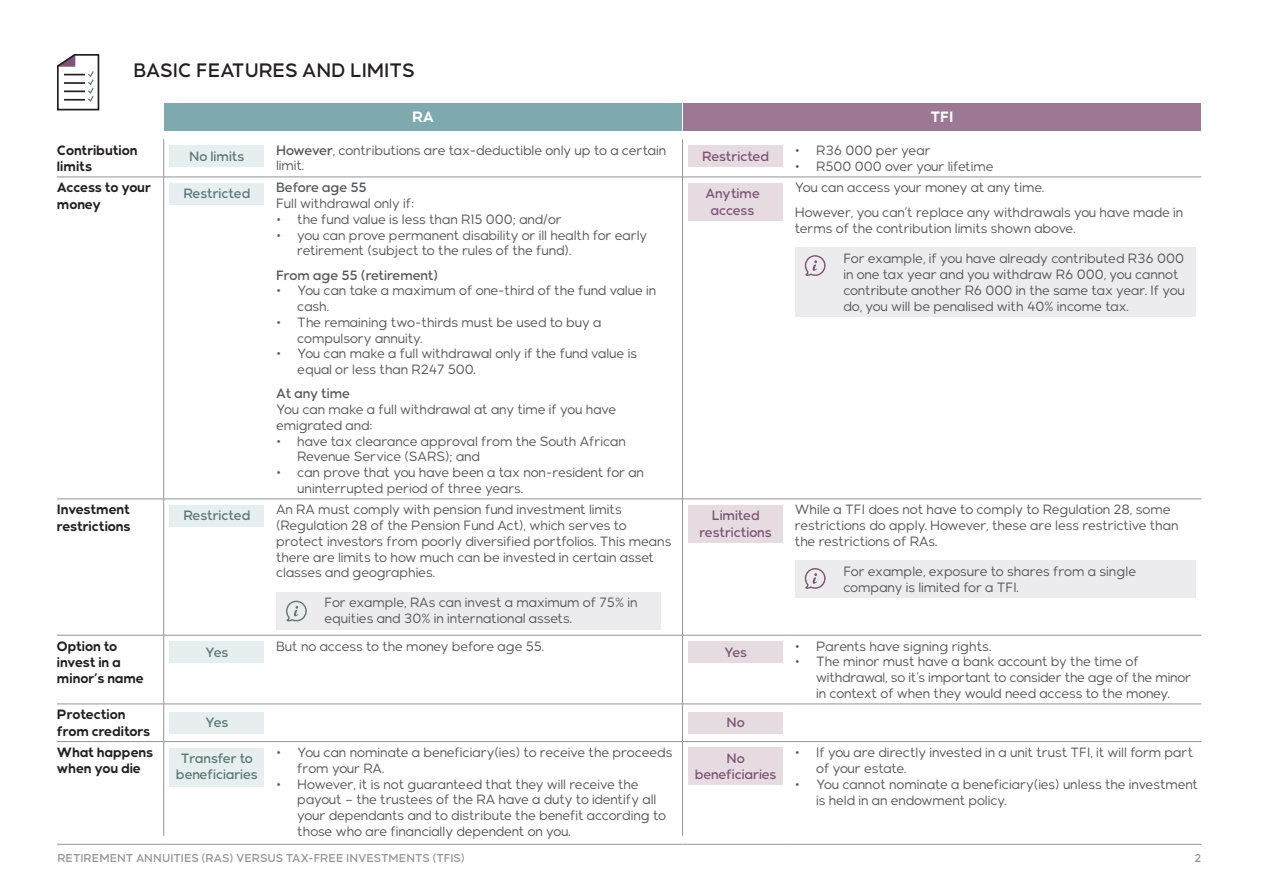
<style>
.page{position:relative;width:1263px;height:893px;background:#fff}
.page>*{position:absolute;margin:0;border:0;box-sizing:border-box;transform-origin:0 0}
.t1{font:500 19.5px "Nedbank Sans";color:#231f20}
.t2{font:700 15px "Nedbank Sans";color:#fff}
.t3{font:13.5px/15.8px "Nedbank Sans";color:#57585a}
.t4{font:700 13.5px/16.2px "Nedbank Sans";letter-spacing:-.005em;color:#231f20}
.t5{font:500 13.5px/16.2px "Nedbank Sans";color:#7e5475;text-align:center}
.t6{font:500 13.5px/16.2px "Nedbank Sans";color:#5d7975;text-align:center}
.t7{font:500 13.5px "Nedbank Sans";color:#57585a}
.t8{font:500 11.4px "Nedbank Sans";letter-spacing:.005em;color:#939598}
.s1{font-weight:500}
</style>
<div class="page">
<div style="left:164px;top:103px;width:518px;height:28px;background:#7ea9ae"></div>
<div style="left:682px;top:103px;width:519px;height:28px;background:#9c7894"></div>
<hr style="left:163px;top:139px;width:1px;height:38px;background:#939598">
<hr style="left:163px;top:177px;width:1px;height:322px;background:#939598">
<hr style="left:163px;top:499px;width:1px;height:136px;background:#939598">
<hr style="left:163px;top:635px;width:1px;height:69px;background:#939598">
<hr style="left:163px;top:704px;width:1px;height:37px;background:#939598">
<hr style="left:163px;top:742px;width:1px;height:94px;background:#939598">
<hr style="left:57px;top:844px;width:107px;height:1px;background:#939598">
<hr style="left:164px;top:844px;width:106px;height:1px;background:#939598">
<hr style="left:270px;top:844px;width:412px;height:1px;background:#939598">
<hr style="left:682px;top:844px;width:107px;height:1px;background:#939598">
<hr style="left:789px;top:844px;width:412px;height:1px;background:#939598">
<hr style="left:57px;top:177px;width:107px;height:1px;background:#939598">
<hr style="left:164px;top:177px;width:106px;height:1px;background:#939598">
<hr style="left:270px;top:177px;width:412px;height:1px;background:#939598">
<hr style="left:683px;top:177px;width:106px;height:1px;background:#939598">
<hr style="left:789px;top:177px;width:412px;height:1px;background:#939598">
<hr style="left:57px;top:499px;width:107px;height:1px;background:#939598">
<hr style="left:164px;top:499px;width:106px;height:1px;background:#939598">
<hr style="left:270px;top:499px;width:412px;height:1px;background:#939598">
<hr style="left:683px;top:499px;width:106px;height:1px;background:#939598">
<hr style="left:789px;top:499px;width:412px;height:1px;background:#939598">
<hr style="left:57px;top:635px;width:107px;height:1px;background:#939598">
<hr style="left:164px;top:635px;width:106px;height:1px;background:#939598">
<hr style="left:270px;top:635px;width:412px;height:1px;background:#939598">
<hr style="left:683px;top:635px;width:106px;height:1px;background:#939598">
<hr style="left:789px;top:635px;width:412px;height:1px;background:#939598">
<hr style="left:57px;top:704px;width:107px;height:1px;background:#939598">
<hr style="left:164px;top:704px;width:106px;height:1px;background:#939598">
<hr style="left:270px;top:704px;width:412px;height:1px;background:#939598">
<hr style="left:683px;top:704px;width:106px;height:1px;background:#939598">
<hr style="left:789px;top:704px;width:412px;height:1px;background:#939598">
<hr style="left:57px;top:741px;width:107px;height:1px;background:#939598">
<hr style="left:164px;top:741px;width:106px;height:1px;background:#939598">
<hr style="left:270px;top:741px;width:412px;height:1px;background:#939598">
<hr style="left:683px;top:741px;width:106px;height:1px;background:#939598">
<hr style="left:789px;top:741px;width:412px;height:1px;background:#939598">
<hr style="left:682px;top:139px;width:1px;height:38px;background:#939598">
<hr style="left:682px;top:177px;width:1px;height:322px;background:#939598">
<hr style="left:682px;top:499px;width:1px;height:136px;background:#939598">
<hr style="left:682px;top:635px;width:1px;height:69px;background:#939598">
<hr style="left:682px;top:704px;width:1px;height:38px;background:#939598">
<hr style="left:682px;top:742px;width:1px;height:94px;background:#939598">
<svg style="left:682px;top:103px;width:1px;height:28px"></svg>
<div style="left:170px;top:145px;width:94px;height:22px;background:#e6eeef"></div>
<div style="left:688px;top:145px;width:95px;height:22px;background:#e5dbe1"></div>
<div style="left:170px;top:183px;width:94px;height:21px;background:#e6eeef"></div>
<div style="left:688px;top:183px;width:95px;height:38px;background:#e5dbe1"></div>
<div style="left:795px;top:247px;width:400px;height:70px;background:#ececee"></div>
<div style="left:170px;top:505px;width:94px;height:21px;background:#e6eeef"></div>
<div style="left:276px;top:592px;width:385px;height:37px;background:#ececee"></div>
<div style="left:688px;top:505px;width:95px;height:37px;background:#e5dbe1"></div>
<div style="left:795px;top:561px;width:400px;height:37px;background:#ececee"></div>
<div style="left:170px;top:641px;width:94px;height:22px;background:#e6eeef"></div>
<div style="left:688px;top:641px;width:95px;height:22px;background:#e5dbe1"></div>
<div style="left:170px;top:712px;width:94px;height:21px;background:#e6eeef"></div>
<div style="left:688px;top:712px;width:95px;height:21px;background:#e5dbe1"></div>
<div style="left:170px;top:748px;width:94px;height:38px;background:#e6eeef"></div>
<div style="left:688px;top:748px;width:95px;height:37px;background:#e5dbe1"></div>
<svg style="left:57px;top:54px;width:43px;height:57px"></svg>
<svg style="left:286px;top:601px;width:21px;height:21px"></svg>
<svg style="left:804px;top:255px;width:22px;height:21px"></svg>
<svg style="left:804px;top:568px;width:22px;height:21px"></svg>
<p class="t1" style="left:134px;top:59px;width:283px">BASIC FEATURES AND LIMITS</p>
<p class="t2" style="left:412px;top:107px;width:23px">RA</p>
<p class="t2" style="left:930px;top:107px;width:25px">TFI</p>
<p class="t4" style="left:57px;top:142px;width:82px">Contribution limits</p>
<p class="t6" style="left:189px;top:148px;width:57px">No limits</p>
<p class="t3" style="left:276px;top:142px;width:392px"><span class="s1">However</span>, contributions are tax-deductible only up to a certain limit.</p>
<p class="t5" style="left:702px;top:148px;width:68px">Restricted</p>
<p class="t3" style="left:795px;top:142px;width:137px">• R36 000 per year</p>
<p class="t3" style="left:795px;top:158px;width:200px">• R500 000 over your lifetime</p>
<p class="t4" style="left:57px;top:179px;width:95px">Access to your money</p>
<p class="t6" style="left:183px;top:185px;width:68px">Restricted</p>
<p class="t7" style="left:276px;top:179px;width:92px">Before age 55</p>
<p class="t3" style="left:276px;top:196px;width:140px">Full withdrawal only if:</p>
<p class="t3" style="left:276px;top:211px;width:287px">• the fund value is less than R15 000; and/or</p>
<p class="t3" style="left:297px;top:227px;width:352px;text-indent:-21px">• you can prove permanent disability or ill health for early retirement (subject to the rules of the fund).</p>
<p class="t7" style="left:276px;top:267px;width:164px">From age 55 (retirement)</p>
<p class="t3" style="left:297px;top:283px;width:361px;text-indent:-21px">• You can take a maximum of one-third of the fund value in cash.</p>
<p class="t3" style="left:297px;top:314px;width:306px;text-indent:-21px">• The remaining two-thirds must be used to buy a compulsory annuity.</p>
<p class="t3" style="left:297px;top:346px;width:341px;text-indent:-21px">• You can make a full withdrawal only if the fund value is equal or less than R247 500.</p>
<p class="t7" style="left:276px;top:385px;width:76px">At any time</p>
<p class="t3" style="left:276px;top:402px;width:342px">You can make a full withdrawal at any time if you have emigrated and:</p>
<p class="t3" style="left:297px;top:433px;width:330px;text-indent:-21px">• have tax clearance approval from the South African<br>Revenue Service (SARS); and</p>
<p class="t3" style="left:297px;top:465px;width:348px;text-indent:-21px">• can prove that you have been a tax non-resident for an uninterrupted period of three years.</p>
<p class="t4" style="left:57px;top:501px;width:75px">Investment restrictions</p>
<p class="t6" style="left:183px;top:507px;width:68px">Restricted</p>
<p class="t3" style="left:276px;top:502px;width:397px">An RA must comply with pension fund investment limits (Regulation 28 of the Pension Fund Act), which serves to protect investors from poorly diversified portfolios. This means there are limits to how much can be invested in certain asset classes and geographies.</p>
<p class="t3" style="left:325px;top:595px;width:314px">For example, RAs can invest a maximum of 75% in equities and 30% in international assets.</p>
<p class="t5" style="left:705px;top:185px;width:56px">Anytime access</p>
<p class="t3" style="left:795px;top:180px;width:251px">You can access your money at any time.</p>
<p class="t3" style="left:795px;top:204px;width:390px;line-height:16.2px">However, you can’t replace any withdrawals you have made in terms of the contribution limits shown above.</p>
<p class="t3" style="left:843px;top:250px;width:343px">For example, if you have already contributed R36 000 in one tax year and you withdraw R6 000, you cannot contribute another R6 000 in the same tax year. If you do, you will be penalised with 40% income tax.</p>
<p class="t5" style="left:699px;top:507px;width:74px">Limited restrictions</p>
<p class="t3" style="left:795px;top:502px;width:385px">While a TFI does not have to comply to Regulation 28, some restrictions do apply. However, these are less restrictive than the restrictions of RAs.</p>
<p class="t3" style="left:843px;top:563px;width:294px">For example, exposure to shares from a single company is limited for a TFI.</p>
<p class="t4" style="left:57px;top:638px;width:88px">Option to invest in a minor’s name</p>
<p class="t6" style="left:205px;top:644px;width:25px">Yes</p>
<p class="t3" style="left:276px;top:638px;width:269px">But no access to the money before age 55.</p>
<p class="t5" style="left:724px;top:644px;width:25px">Yes</p>
<p class="t3" style="left:795px;top:638px;width:198px">• Parents have signing rights.</p>
<p class="t3" style="left:816px;top:654px;width:376px;text-indent:-21px">• The minor must have a bank account by the time of withdrawal, so it’s important to consider the age of the minor in context of when they would need access to the money.</p>
<p class="t4" style="left:57px;top:706px;width:95px">Protection from creditors</p>
<p class="t6" style="left:205px;top:714px;width:25px">Yes</p>
<p class="t5" style="left:726px;top:714px;width:20px">No</p>
<p class="t4" style="left:57px;top:744px;width:98px">What happens when you die</p>
<p class="t6" style="left:176px;top:750px;width:83px">Transfer to beneficiaries</p>
<p class="t3" style="left:297px;top:744px;width:377px;text-indent:-21px">• You can nominate a beneficiary(ies) to receive the proceeds from your RA.</p>
<p class="t3" style="left:297px;top:776px;width:370px;text-indent:-21px">• However, it is not guaranteed that they will receive the payout – the trustees of the RA have a duty to identify all your dependants and to distribute the benefit according to those who are financially dependent on you.</p>
<p class="t5" style="left:695px;top:750px;width:83px">No beneficiaries</p>
<p class="t3" style="left:816px;top:744px;width:379px;text-indent:-21px">• If you are directly invested in a unit trust TFI, it will form part of your estate.</p>
<p class="t3" style="left:816px;top:776px;width:383px;text-indent:-21px">• You cannot nominate a beneficiary(ies) unless the investment is held in an endowment policy.</p>
<p class="t8" style="left:57px;top:851px;width:409px">RETIREMENT ANNUITIES (RAS) VERSUS TAX-FREE INVESTMENTS (TFIS)</p>
<p class="t8" style="left:1194px;top:851px;width:8px">2</p>
</div>
